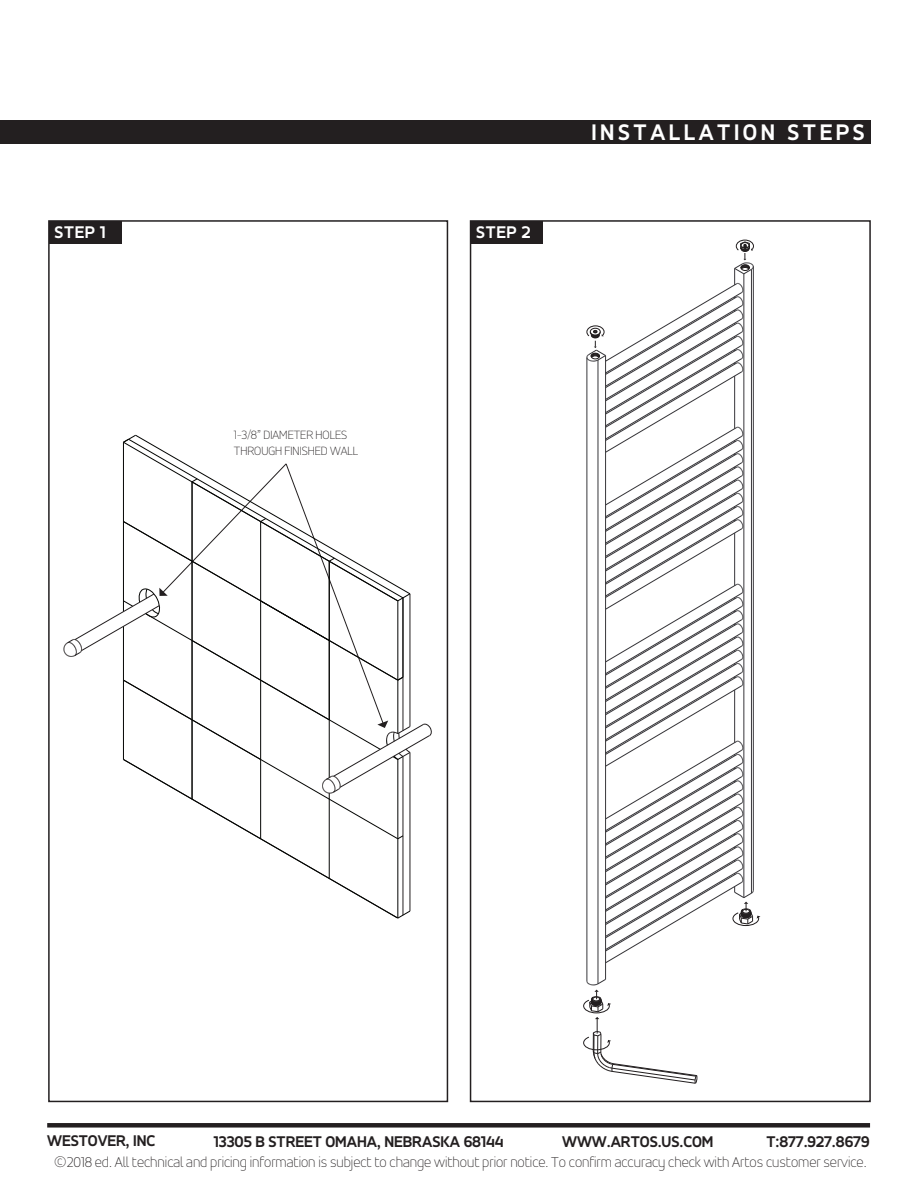
<style>
.page{position:relative;width:918px;height:1188px;background:#fff}
.page>*{position:absolute;margin:0;border:0;box-sizing:border-box;transform-origin:0 0}
.t1{font:700 24px "Accord Alternate";letter-spacing:.15em;color:#fff}
.t2{font:700 18px "Accord Alternate";letter-spacing:.04em;color:#fff}
.t3{font:700 16.5px "Accord Alternate";color:#231f20}
.t4{font:100 15px "Accord Alternate";color:#231f20}
.t5{font:100 12.75px/15.3px "Accord Alternate";color:#231f20}
</style>
<div class="page">
<div style="left:47px;top:1123px;width:823px;height:5px;background:#231f20"></div>
<div style="left:0;top:120px;width:871px;height:24px;background:#231f20"></div>
<svg style="left:123px;top:435px;width:12px;height:7px"></svg>
<svg style="left:135px;top:435px;width:50px;height:28px"></svg>
<svg style="left:64px;top:463px;width:368px;height:455px"></svg>
<div style="left:48px;top:220px;width:400px;height:882px;border:2px solid #231f20"></div>
<div style="left:470px;top:220px;width:401px;height:882px;border:2px solid #231f20"></div>
<div style="left:49px;top:221px;width:73px;height:23px;background:#231f20"></div>
<div style="left:471px;top:221px;width:72px;height:23px;background:#231f20"></div>
<hr style="left:605px;top:356px;width:1px;height:623px;background:#363539">
<svg style="left:583px;top:979px;width:115px;height:104px"></svg>
<hr style="left:598px;top:360px;width:1px;height:624px;background:#363539">
<hr style="left:587px;top:358px;width:1px;height:623px;background:#363539">
<svg style="left:587px;top:240px;width:173px;height:723px"></svg>
<p class="t2" style="left:55px;top:222px;width:53px">STEP 1</p>
<p class="t2" style="left:476px;top:222px;width:56px">STEP 2</p>
<p class="t1" style="left:591px;top:118px;width:275px">INSTALLATION STEPS</p>
<p class="t5" style="left:234px;top:427px;width:126px">1-3/8” DIAMETER HOLES<br>THROUGH FINISHED WALL</p>
<p class="t3" style="left:47px;top:1131px;width:110px">WESTOVER, INC</p>
<p class="t3" style="left:214px;top:1132px;width:291px">13305 B STREET OMAHA, NEBRASKA 68144</p>
<p class="t3" style="left:562px;top:1132px;width:153px">WWW.ARTOS.US.COM</p>
<p class="t3" style="left:766px;top:1132px;width:105px">T:877.927.8679</p>
<p class="t4" style="left:53px;top:1153px;width:815px">©2018 ed. All technical and pricing information is subject to change without prior notice. To confirm accuracy check with Artos customer service.</p>
</div>
